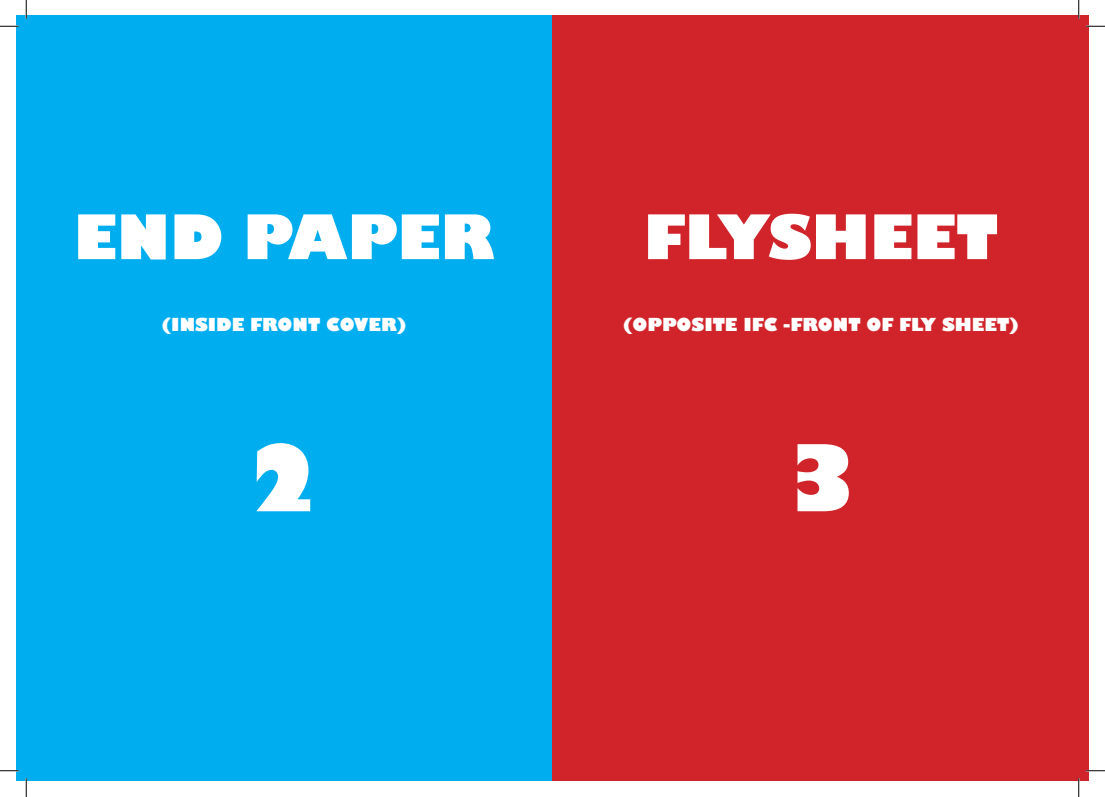
<style>
.page{position:relative;width:1105px;height:797px;background:#fff}
.page>*{position:absolute;margin:0;border:0;box-sizing:border-box;transform-origin:0 0}
.t1{font:800 90px "Gill Sans";color:#fff}
.t2{font:800 60px "Gill Sans";color:#fff}
.t3{font:800 17.5px "Gill Sans";color:#fff}
</style>
<div class="page">
<div style="left:16px;top:16px;width:536px;height:765px;background:#00aeef"></div>
<div style="left:552px;top:16px;width:537px;height:765px;background:#d1232a"></div>
<svg style="left:0;top:25px;width:19px;height:2px"></svg>
<svg style="left:1086px;top:25px;width:19px;height:2px"></svg>
<svg style="left:0;top:770px;width:19px;height:1px"></svg>
<svg style="left:1086px;top:770px;width:19px;height:1px"></svg>
<svg style="left:25px;top:0;width:2px;height:19px"></svg>
<svg style="left:25px;top:778px;width:2px;height:19px"></svg>
<svg style="left:1078px;top:0;width:1px;height:19px"></svg>
<svg style="left:1078px;top:778px;width:1px;height:19px"></svg>
<p class="t2" style="left:74px;top:199px;width:422px">END PAPER</p>
<p class="t3" style="left:161px;top:314px;width:247px">(INSIDE FRONT COVER)</p>
<p class="t1" style="left:246px;top:421px;width:78px">2</p>
<p class="t2" style="left:644px;top:199px;width:356px">FLYSHEET</p>
<p class="t3" style="left:623px;top:314px;width:398px">(OPPOSITE IFC -FRONT OF FLY SHEET)</p>
<p class="t1" style="left:782px;top:421px;width:78px">3</p>
</div>
